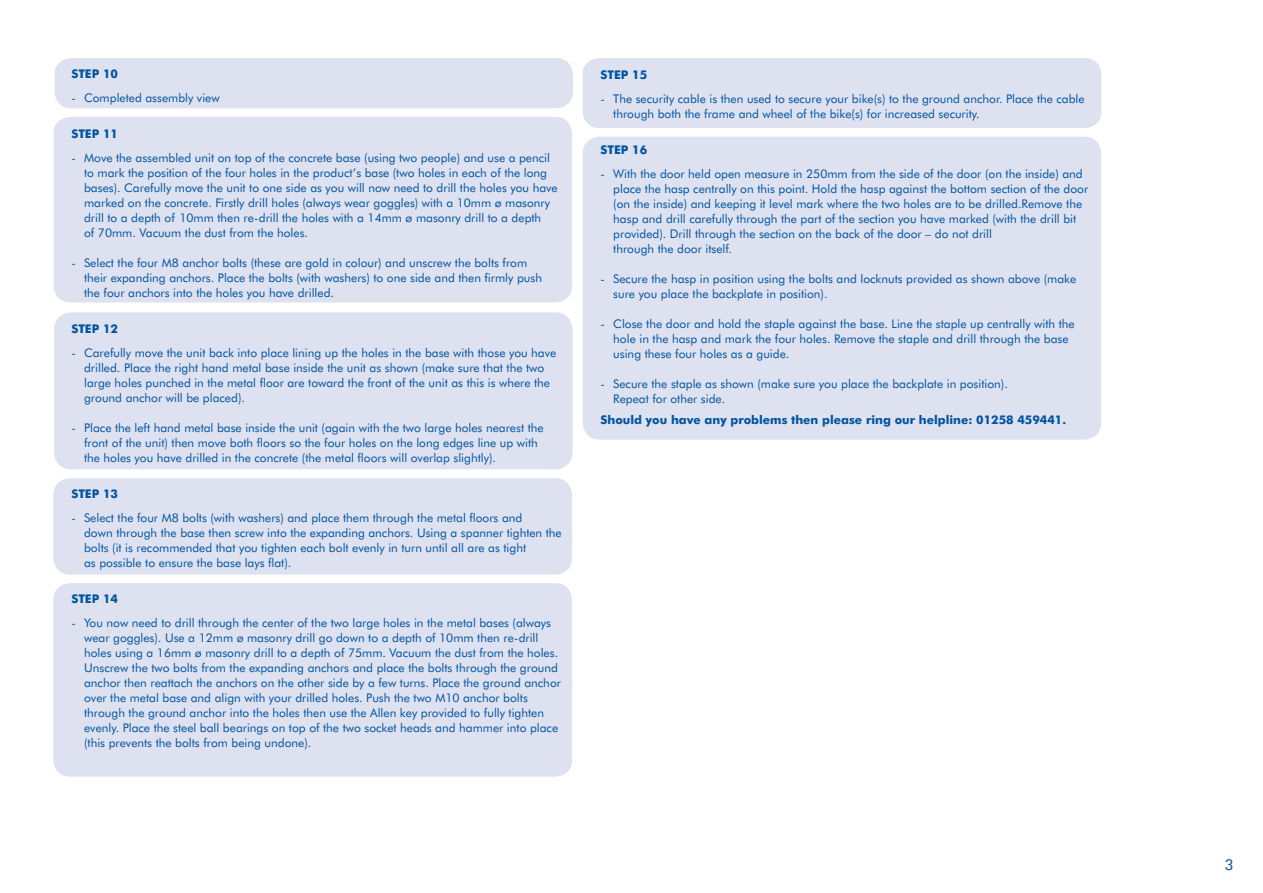
<style>
.page{position:relative;width:1263px;height:893px;background:#fff}
.page>*{position:absolute;margin:0;border:0;box-sizing:border-box;transform-origin:0 0}
.t1{font:15px "Futura BT";color:#00539f}
.t2{font:12px/15px "Futura BT";color:#00539f}
.t3{font:700 12px "Futura BT";color:#00539f}
</style>
<div class="page">
<div style="left:55px;top:58px;width:518px;height:50px;background:#dde1f0;border-radius:17px"></div>
<div style="left:583px;top:137px;width:518px;height:303px;background:#dde1f0;border-radius:17px"></div>
<div style="left:54px;top:312px;width:519px;height:157px;background:#dde1f0;border-radius:17px"></div>
<div style="left:54px;top:117px;width:518px;height:185px;background:#dde1f0;border-radius:17px"></div>
<div style="left:53px;top:583px;width:519px;height:194px;background:#dde1f0;border-radius:17px"></div>
<div style="left:53px;top:478px;width:519px;height:97px;background:#dde1f0;border-radius:17px"></div>
<div style="left:583px;top:58px;width:518px;height:70px;background:#dde1f0;border-radius:17px"></div>
<p class="t3" style="left:71px;top:66px;width:48px">STEP 10</p>
<p class="t2" style="left:71px;top:90px;width:150px">- Completed assembly view</p>
<p class="t3" style="left:71px;top:126px;width:48px">STEP 11</p>
<p class="t2" style="left:84px;top:150px;width:475px;text-indent:-13px">- Move the assembled unit on top of the concrete base (using two people) and use a pencil to mark the position of the four holes in the product’s base (two holes in each of the long bases). Carefully move the unit to one side as you will now need to drill the holes you have marked on the concrete. Firstly drill holes (always wear goggles) with a 10mm ø masonry drill to a depth of 10mm then re-drill the holes with a 14mm ø masonry drill to a depth<br>of 70mm. Vacuum the dust from the holes.</p>
<p class="t2" style="left:84px;top:255px;width:459px;text-indent:-13px">- Select the four M8 anchor bolts (these are gold in colour) and unscrew the bolts from their expanding anchors. Place the bolts (with washers) to one side and then firmly push the four anchors into the holes you have drilled.</p>
<p class="t3" style="left:71px;top:321px;width:48px">STEP 12</p>
<p class="t2" style="left:84px;top:345px;width:474px;text-indent:-13px">- Carefully move the unit back into place lining up the holes in the base with those you have drilled. Place the right hand metal base inside the unit as shown (make sure that the two large holes punched in the metal floor are toward the front of the unit as this is where the ground anchor will be placed).</p>
<p class="t2" style="left:84px;top:420px;width:461px;text-indent:-13px">- Place the left hand metal base inside the unit (again with the two large holes nearest the front of the unit) then move both floors so the four holes on the long edges line up with the holes you have drilled in the concrete (the metal floors will overlap slightly).</p>
<p class="t3" style="left:71px;top:486px;width:48px">STEP 13</p>
<p class="t2" style="left:84px;top:510px;width:479px;text-indent:-13px">- Select the four M8 bolts (with washers) and place them through the metal floors and<br>down through the base then screw into the expanding anchors. Using a spanner tighten the bolts (it is recommended that you tighten each bolt evenly in turn until all are as tight<br>as possible to ensure the base lays flat).</p>
<p class="t3" style="left:71px;top:591px;width:48px">STEP 14</p>
<p class="t2" style="left:84px;top:615px;width:478px;text-indent:-13px">- You now need to drill through the center of the two large holes in the metal bases (always wear goggles). Use a 12mm ø masonry drill go down to a depth of 10mm then re-drill holes using a 16mm ø masonry drill to a depth of 75mm. Vacuum the dust from the holes.<br>Unscrew the two bolts from the expanding anchors and place the bolts through the ground anchor then reattach the anchors on the other side by a few turns. Place the ground anchor over the metal base and align with your drilled holes. Push the two M10 anchor bolts through the ground anchor into the holes then use the Allen key provided to fully tighten evenly. Place the steel ball bearings on top of the two socket heads and hammer into place (this prevents the bolts from being undone).</p>
<p class="t3" style="left:600px;top:67px;width:48px">STEP 15</p>
<p class="t2" style="left:613px;top:91px;width:473px;text-indent:-13px">- The security cable is then used to secure your bike(s) to the ground anchor. Place the cable through both the frame and wheel of the bike(s) for increased security.</p>
<p class="t3" style="left:600px;top:142px;width:48px">STEP 16</p>
<p class="t2" style="left:613px;top:166px;width:476px;text-indent:-13px">- With the door held open measure in 250mm from the side of the door (on the inside) and place the hasp centrally on this point. Hold the hasp against the bottom section of the door (on the inside) and keeping it level mark where the two holes are to be drilled.Remove the hasp and drill carefully through the part of the section you have marked (with the drill bit provided). Drill through the section on the back of the door – do not drill<br>through the door itself.</p>
<p class="t2" style="left:613px;top:271px;width:464px;text-indent:-13px">- Secure the hasp in position using the bolts and locknuts provided as shown above (make sure you place the backplate in position).</p>
<p class="t2" style="left:613px;top:316px;width:463px;text-indent:-13px">- Close the door and hold the staple against the base. Line the staple up centrally with the hole in the hasp and mark the four holes. Remove the staple and drill through the base using these four holes as a guide.</p>
<p class="t2" style="left:613px;top:376px;width:396px;text-indent:-13px">- Secure the staple as shown (make sure you place the backplate in position).<br>Repeat for other side.</p>
<p class="t3" style="left:600px;top:412px;width:467px">Should you have any problems then please ring our helpline: 01258 459441.</p>
<p class="t1" style="left:1225px;top:856px;width:10px">3</p>
</div>
